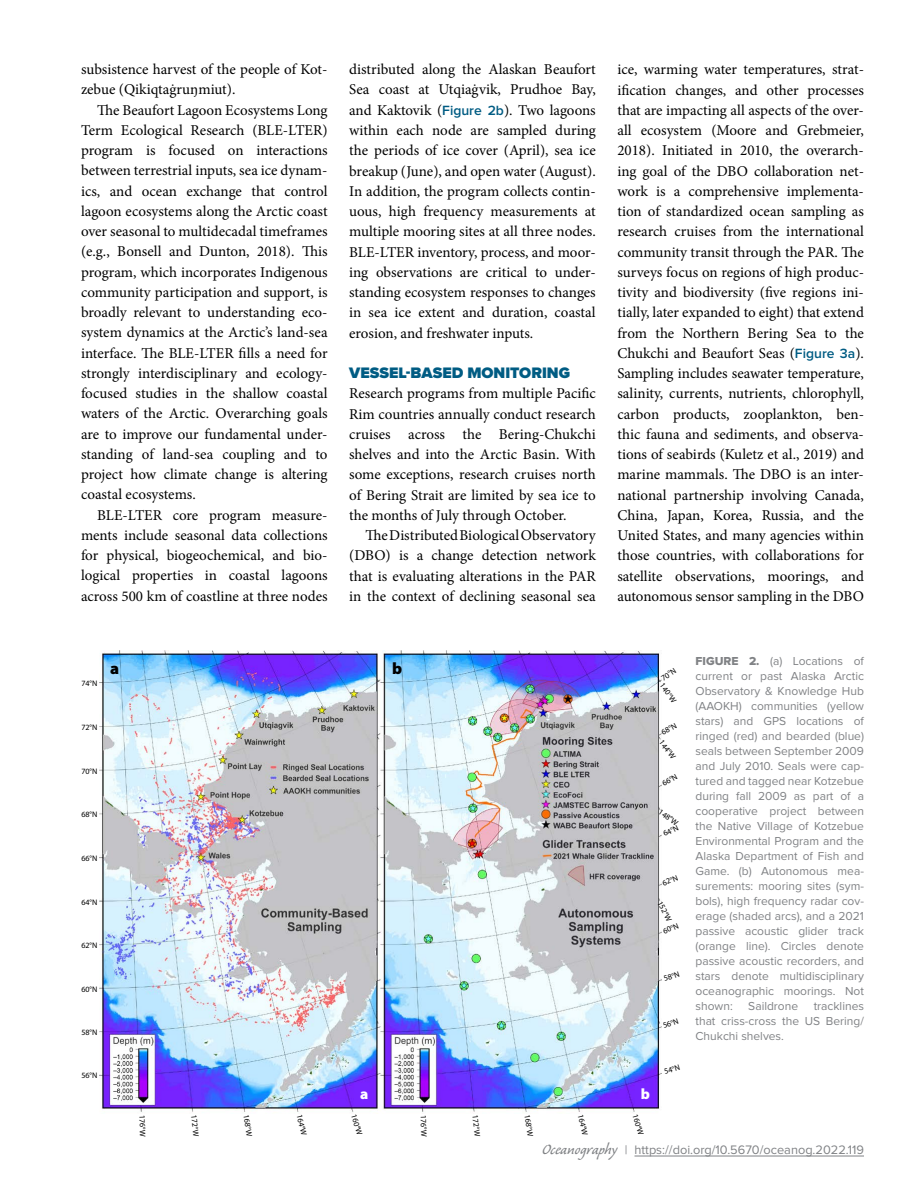
<style>
.page{position:relative;width:918px;height:1188px;background:#fff}
.page>*{position:absolute;margin:0;border:0;box-sizing:border-box;transform-origin:0 0}
.t1{font:900 16.5px "Myriad Pro";color:#000}
.t2{font:900 15.75px "Proxima Nova";color:#005c83}
.t3{font:15px/20.2px "Minion Pro";color:#000;text-align:justify}
.t4{font:900 15px "Myriad Pro";color:#fff}
.t5{font:12.75px "Proxima Nova";color:#808285}
.t6{font:12px/15px "Proxima Nova";color:#808285;text-align:justify}
.t7{font:8.1px "Myriad Pro";color:#000}
.s1{font-family:"Proxima Nova";font-weight:600;font-size:13.8px;color:#005c83}
.s2{font-family:"Proxima Nova Extrabld"}
.s3{font-family:"Caliban Std";font-size:18.75px}
</style>
<div class="page">
<hr style="left:634px;top:1156px;width:230px;height:1px;background:#808285">
<img style="left:100px;top:651px;width:562px;height:461px">
<p class="t3" style="left:81px;top:59px;width:248px">subsistence harvest of the people of Kot&shy;zebue (Qikiqtaġruŋmiut).</p>
<p class="t3" style="left:81px;top:100px;width:248px;text-indent:16px">The Beaufort Lagoon Ecosystems Long Term Ecological Research (BLE-LTER) program is focused on interactions between terrestrial inputs, sea ice dynam&shy;ics, and ocean exchange that control lagoon ecosystems along the Arctic coast over seasonal to multidecadal timeframes (e.g., Bonsell and Dunton, 2018). This program, which incorporates Indigenous community participation and support, is broadly relevant to understanding eco&shy;system dynamics at the Arctic’s land-sea interface. The BLE-LTER fills a need for strongly interdisciplinary and ecology&shy;focused studies in the shallow coastal waters of the Arctic. Overarching goals are to improve our fundamental under&shy;standing of land-sea coupling and to project how climate change is altering coastal ecosystems.</p>
<p class="t3" style="left:81px;top:505px;width:248px;text-indent:16px">BLE-LTER core program measure&shy;ments include seasonal data collections for physical, biogeochemical, and bio&shy;logical properties in coastal lagoons across 500 km of coastline at three nodes</p>
<p class="t3" style="left:349px;top:59px;width:248px">distributed along the Alaskan Beaufort Sea coast at Utqiaġvik, Prudhoe Bay, and Kaktovik (<span class="s1">Figure 2b</span>). Two lagoons within each node are sampled during the periods of ice cover (April), sea ice breakup (June), and open water (August).<br>In addition, the program collects contin&shy;uous, high frequency measurements at multiple mooring sites at all three nodes.<br>BLE-LTER inventory, process, and moor&shy;ing observations are critical to under&shy;standing ecosystem responses to changes in sea ice extent and duration, coastal erosion, and freshwater inputs.</p>
<p class="t2" style="left:349px;top:361px;width:223px">VESSEL-BASED MONITORING</p>
<p class="t3" style="left:349px;top:383px;width:248px">Research programs from multiple Pacific Rim countries annually conduct research cruises across the Bering-Chukchi shelves and into the Arctic Basin. With some exceptions, research cruises north of Bering Strait are limited by sea ice to the months of July through October.</p>
<p class="t3" style="left:349px;top:525px;width:248px;text-indent:16px">The Distributed Biological Observatory (DBO) is a change detection network that is evaluating alterations in the PAR in the context of declining seasonal sea</p>
<p class="t7" style="left:81px;top:678px;width:18px">74°N</p>
<p class="t7" style="left:81px;top:722px;width:18px">72°N</p>
<p class="t7" style="left:81px;top:766px;width:18px">70°N</p>
<p class="t7" style="left:81px;top:810px;width:18px">68°N</p>
<p class="t7" style="left:81px;top:854px;width:18px">66°N</p>
<p class="t7" style="left:81px;top:897px;width:18px">64°N</p>
<p class="t7" style="left:81px;top:941px;width:18px">62°N</p>
<p class="t7" style="left:81px;top:984px;width:18px">60°N</p>
<p class="t7" style="left:81px;top:1028px;width:18px">58°N</p>
<p class="t7" style="left:81px;top:1070px;width:18px">56°N</p>
<p class="t1" style="left:110px;top:657px;width:11px">a</p>
<p class="t1" style="left:392px;top:657px;width:12px">b</p>
<p class="t3" style="left:617px;top:59px;width:248px">ice, warming water temperatures, strat&shy;ification changes, and other processes that are impacting all aspects of the over&shy;all ecosystem (Moore and Grebmeier, 2018). Initiated in 2010, the overarch&shy;ing goal of the DBO collaboration net&shy;work is a comprehensive implementa&shy;tion of standardized ocean sampling as research cruises from the international community transit through the PAR. The surveys focus on regions of high produc&shy;tivity and biodiversity (five regions ini&shy;tially, later expanded to eight) that extend from the Northern Bering Sea to the Chukchi and Beaufort Seas (<span class="s1">Figure 3a</span>).<br>Sampling includes seawater temperature, salinity, currents, nutrients, chlorophyll, carbon products, zooplankton, ben&shy;thic fauna and sediments, and observa&shy;tions of seabirds (Kuletz et al., 2019) and marine mammals. The DBO is an inter&shy;national partnership involving Canada, China, Japan, Korea, Russia, and the United States, and many agencies within those countries, with collaborations for satellite observations, moorings, and autonomous sensor sampling in the DBO</p>
<p class="t7" style="left:659px;top:675px;width:18px;rotate:-33deg">70°N</p>
<p class="t7" style="left:666px;top:681px;width:23px;rotate:54deg">140°W</p>
<p class="t7" style="left:660px;top:728px;width:18px;rotate:-27deg">68°N</p>
<p class="t7" style="left:665px;top:738px;width:23px;rotate:54deg">144°W</p>
<p class="t7" style="left:660px;top:780px;width:18px;rotate:-29deg">66°N</p>
<p class="t7" style="left:662px;top:807px;width:23px;rotate:35deg">148°W</p>
<p class="t7" style="left:661px;top:829px;width:18px;rotate:-26deg">64°N</p>
<p class="t7" style="left:661px;top:879px;width:18px;rotate:-23deg">62°N</p>
<p class="t7" style="left:664px;top:899px;width:23px;rotate:63deg">152°W</p>
<p class="t7" style="left:661px;top:927px;width:18px;rotate:-23deg">60°N</p>
<p class="t7" style="left:662px;top:974px;width:18px;rotate:-19deg">58°N</p>
<p class="t7" style="left:662px;top:1021px;width:18px;rotate:-19deg">56°N</p>
<p class="t7" style="left:663px;top:1067px;width:18px;rotate:-16deg">54°N</p>
<p class="t6" style="left:696px;top:654px;width:170px"><span class="s2">FIGURE 2.</span> (a) Locations of current or past Alaska Arctic Observatory &amp; Knowledge Hub (AAOKH) communities (yellow stars) and GPS locations of ringed (red) and bearded (blue) seals between September 2009 and July 2010. Seals were cap&shy;tured and tagged near Kotzebue during fall 2009 as part of a cooperative project between the Native Village of Kotzebue Environmental Program and the Alaska Department of Fish and Game. (b) Autonomous mea&shy;surements: mooring sites (sym&shy;bols), high frequency radar cov&shy;erage (shaded arcs), and a 2021 passive acoustic glider track (orange line). Circles denote passive acoustic recorders, and stars denote multidisciplinary oceanographic moorings. Not shown:</p>
<p class="t6" style="left:748px;top:999px;width:51px">Saildrone</p>
<p class="t6" style="left:696px;top:999px;width:170px;text-indent:118px">tracklines that criss-cross the US Bering/ Chukchi shelves.</p>
<p class="t4" style="left:360px;top:1084px;width:10px">a</p>
<p class="t4" style="left:641px;top:1084px;width:11px">b</p>
<p class="t7" style="left:147px;top:1115px;width:23px;rotate:88deg">176°W</p>
<p class="t7" style="left:199px;top:1114px;width:23px;rotate:84deg">172°W</p>
<p class="t7" style="left:251px;top:1114px;width:23px;rotate:81deg">168°W</p>
<p class="t7" style="left:304px;top:1113px;width:23px;rotate:77deg">164°W</p>
<p class="t7" style="left:359px;top:1113px;width:23px;rotate:74deg">160°W</p>
<p class="t7" style="left:428px;top:1115px;width:23px;rotate:88deg">176°W</p>
<p class="t7" style="left:480px;top:1114px;width:23px;rotate:84deg">172°W</p>
<p class="t7" style="left:532px;top:1114px;width:23px;rotate:81deg">168°W</p>
<p class="t7" style="left:585px;top:1113px;width:23px;rotate:77deg">164°W</p>
<p class="t7" style="left:640px;top:1113px;width:23px;rotate:74deg">160°W</p>
<p class="t5" style="left:542px;top:1142px;width:323px"><span class="s3">Oceanography</span> | https://doi.org/10.5670/oceanog.2022.119</p>
</div>
